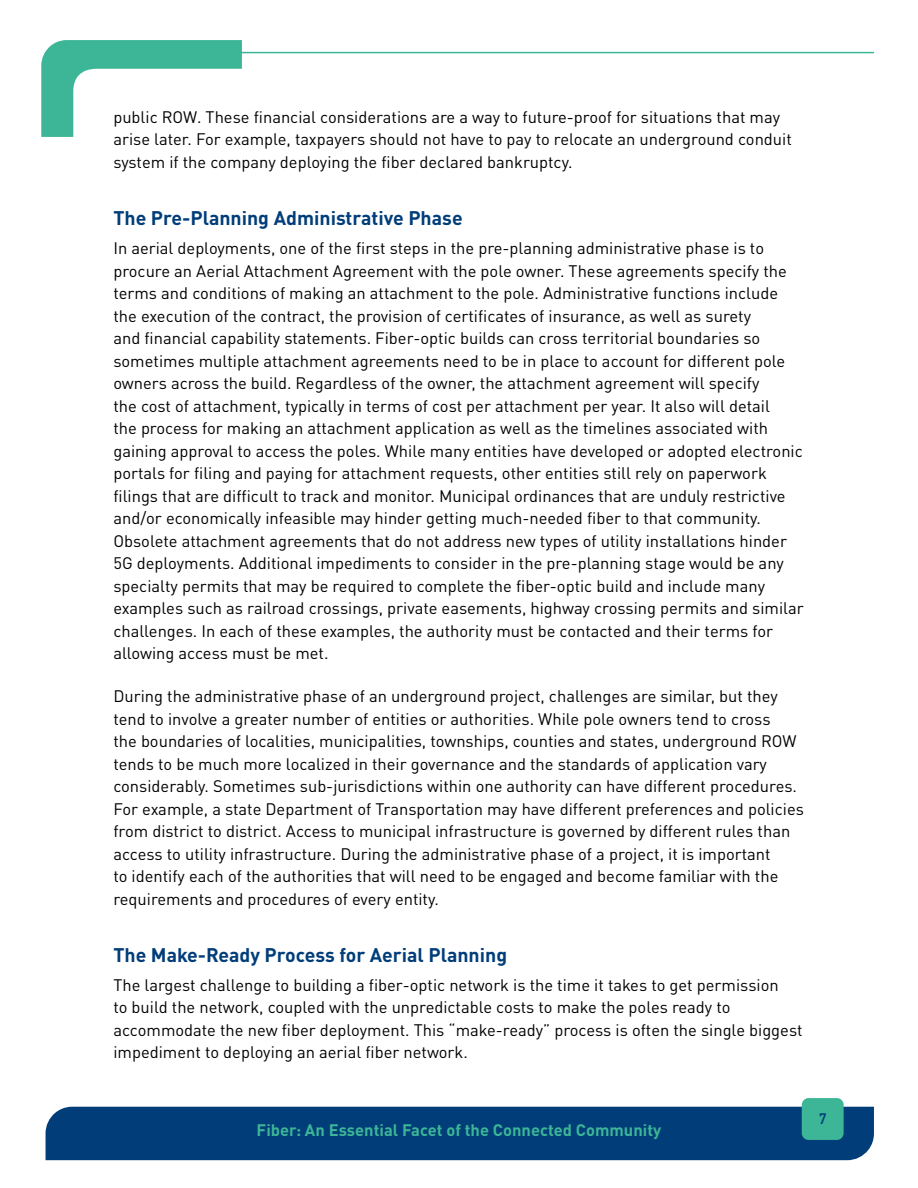
<style>
.page{position:relative;width:918px;height:1188px;background:#fff}
.page>*{position:absolute;margin:0;border:0;box-sizing:border-box;transform-origin:0 0}
.t1{font:700 19.5px "DIN Pro";color:#003d79}
.t2{font:16.5px/22.5px "DIN Pro";color:#000}
.t3{font:700 16.5px "DIN Pro";color:#3cb696}
.t4{font:700 15px "DIN Alternate";color:#003d79}
</style>
<div class="page">
<div style="left:46px;top:1107px;width:828px;height:53px;background:#003d79"></div>
<hr style="left:200px;top:52px;width:674px;height:1px;background:#3cb696">
<svg style="left:41px;top:40px;width:219px;height:97px"></svg>
<div style="left:802px;top:1098px;width:42px;height:42px;background:#3cb696;border-radius:7px"></div>
<p class="t2" style="left:113px;top:104px;width:680px">public ROW. These financial considerations are a way to future-proof for situations that may arise later. For example, taxpayers should not have to pay to relocate an underground conduit system if the company deploying the fiber declared bankruptcy.</p>
<p class="t1" style="left:113px;top:202px;width:351px">The Pre-Planning Administrative Phase</p>
<p class="t2" style="left:113px;top:235px;width:692px">In aerial deployments, one of the first steps in the pre-planning administrative phase is to procure an Aerial Attachment Agreement with the pole owner. These agreements specify the terms and conditions of making an attachment to the pole. Administrative functions include the execution of the contract, the provision of certificates of insurance, as well as surety<br>and financial capability statements. Fiber-optic builds can cross territorial boundaries so sometimes multiple attachment agreements need to be in place to account for different pole owners across the build. Regardless of the owner, the attachment agreement will specify<br>the cost of attachment, typically in terms of cost per attachment per year. It also will detail<br>the process for making an attachment application as well as the timelines associated with gaining approval to access the poles. While many entities have developed or adopted electronic portals for filing and paying for attachment requests, other entities still rely on paperwork filings that are difficult to track and monitor. Municipal ordinances that are unduly restrictive and/or economically infeasible may hinder getting much-needed fiber to that community.<br>Obsolete attachment agreements that do not address new types of utility installations hinder 5G deployments. Additional impediments to consider in the pre-planning stage would be any specialty permits that may be required to complete the fiber-optic build and include many examples such as railroad crossings, private easements, highway crossing permits and similar challenges. In each of these examples, the authority must be contacted and their terms for allowing access must be met.</p>
<p class="t2" style="left:113px;top:683px;width:692px">During the administrative phase of an underground project, challenges are similar, but they tend to involve a greater number of entities or authorities. While pole owners tend to cross<br>the boundaries of localities, municipalities, townships, counties and states, underground ROW tends to be much more localized in their governance and the standards of application vary considerably. Sometimes sub-jurisdictions within one authority can have different procedures.<br>For example, a state Department of Transportation may have different preferences and policies from district to district. Access to municipal infrastructure is governed by different rules than access to utility infrastructure. During the administrative phase of a project, it is important<br>to identify each of the authorities that will need to be engaged and become familiar with the requirements and procedures of every entity.</p>
<p class="t1" style="left:113px;top:938px;width:395px">The Make-Ready Process for Aerial Planning</p>
<p class="t2" style="left:113px;top:972px;width:691px">The largest challenge to building a fiber-optic network is the time it takes to get permission<br>to build the network, coupled with the unpredictable costs to make the poles ready to accommodate the new fiber deployment. This “make-ready” process is often the single biggest impediment to deploying an aerial fiber network.</p>
<p class="t3" style="left:257px;top:1116px;width:406px">Fiber: An Essential Facet of the Connected Community</p>
<p class="t4" style="left:819px;top:1107px;width:9px">7</p>
</div>
